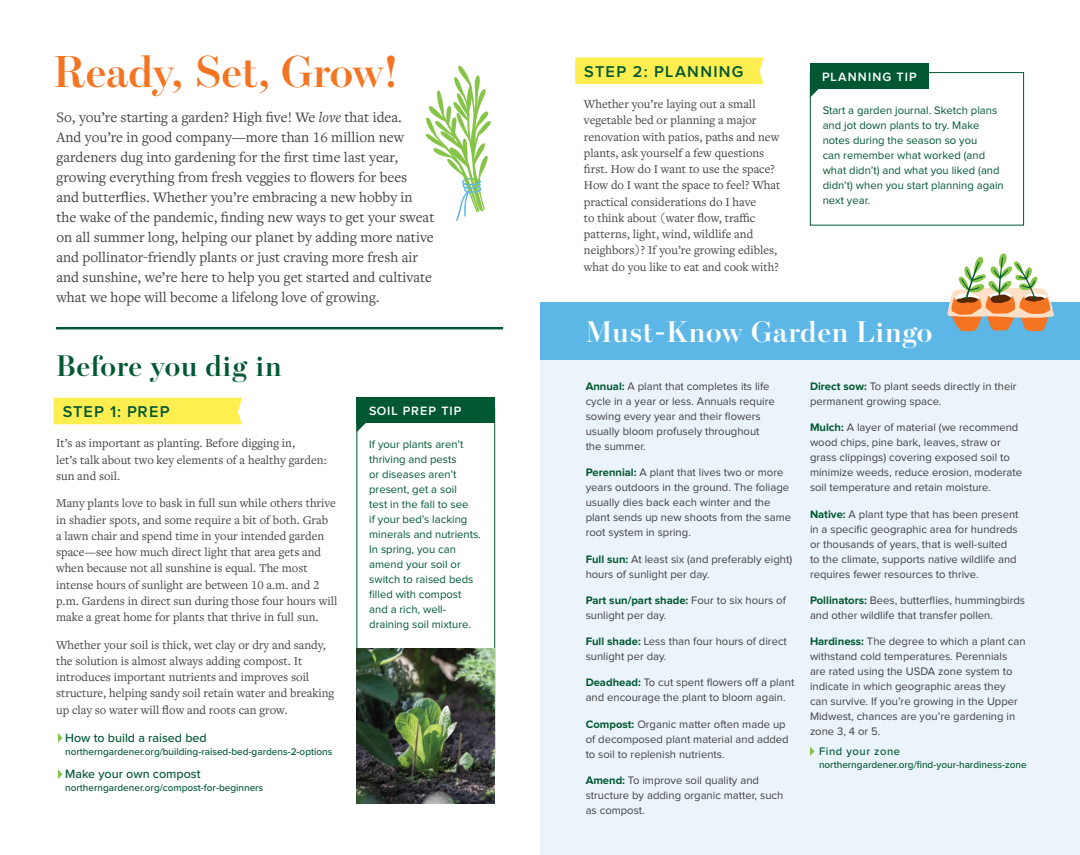
<style>
.page{position:relative;width:1080px;height:855px;background:#fff}
.page>*{position:absolute;margin:0;border:0;box-sizing:border-box;transform-origin:0 0}
.t1{font:600 45px "Escrow Banner";letter-spacing:-.01em;color:#f47421}
.t2{font:600 30px "Escrow Banner";letter-spacing:.025em;color:#fff}
.t3{font:600 30px "Escrow Banner";letter-spacing:.025em;color:#005833}
.t4{font:600 16.25px "Proxima Nova";letter-spacing:.08em;color:#005833}
.t5{font:15px/20px "Freight Text Pro";color:#414042}
.t6{font:12.5px/16.2px "Freight Text Pro";color:#414042}
.t7{font:500 12.5px "Proxima Nova";color:#005833}
.t8{font:600 12.5px "Proxima Nova";letter-spacing:.09em;color:#fff}
.t9{font:11.25px/15px "Proxima Nova";color:#414042}
.t10{font:11.25px/15px "Proxima Nova";color:#005833}
.t11{font:500 11.25px "Proxima Nova";letter-spacing:.05em;color:#005833}
.t12{font:500 10px "Proxima Nova";color:#005833}
.s1{font-style:italic}
.s2{font-weight:700;color:#005833}
</style>
<div class="page">
<div style="left:540px;top:352px;width:540px;height:503px;background:#ecf4fb"></div>
<div style="left:540px;top:302px;width:540px;height:58px;background:#5cb7e7"></div>
<div style="left:54px;top:398px;width:188px;height:26px;background:#ffee50"></div>
<svg style="left:58px;top:733px;width:5px;height:10px"></svg>
<svg style="left:58px;top:770px;width:5px;height:9px"></svg>
<svg style="left:810px;top:746px;width:5px;height:10px"></svg>
<svg style="left:426px;top:65px;width:65px;height:156px"></svg>
<hr style="left:56px;top:327px;width:447px;height:2px;background:#005833">
<div style="left:810px;top:72px;width:214px;height:153px;border:1px solid #005833"></div>
<div style="left:810px;top:63px;width:119px;height:25px;background:#005833"></div>
<svg style="left:810px;top:88px;width:14px;height:10px"></svg>
<div style="left:357px;top:398px;width:138px;height:25px;background:#005833"></div>
<svg style="left:357px;top:423px;width:9px;height:9px"></svg>
<div style="left:575px;top:57px;width:189px;height:27px;background:#ffee50"></div>
<img style="left:357px;top:648px;width:138px;height:156px">
<svg style="left:948px;top:253px;width:106px;height:78px"></svg>
<h1 class="t1" style="left:54px;top:46px;width:346px">Ready, Set, Grow!</h1>
<p class="t5" style="left:57px;top:107px;width:379px">So, you’re starting a garden? High five! We <span class="s1">love</span> that idea.<br>And you’re in good company—more than 16 million new gardeners dug into gardening for the first time last year, growing everything from fresh veggies to flowers for bees<br>and butterflies. Whether you’re embracing a new hobby in the wake of the pandemic, finding new ways to get your sweat on all summer long, helping our planet by adding more native and pollinator-friendly plants or just craving more fresh air and sunshine, we’re here to help you get started and cultivate what we hope will become a lifelong love of growing.</p>
<h2 class="t3" style="left:56px;top:348px;width:227px">Before you dig in</h2>
<h3 class="t4" style="left:63px;top:404px;width:109px">STEP 1: PREP</h3>
<p class="t6" style="left:56px;top:435px;width:272px">It’s as important as planting. Before digging in,<br>let’s talk about two key elements of a healthy garden: sun and soil.</p>
<p class="t6" style="left:56px;top:495px;width:283px">Many plants love to bask in full sun while others thrive in shadier spots, and some require a bit of both. Grab<br>a lawn chair and spend time in your intended garden space—see how much direct light that area gets and when because not all sunshine is equal. The most intense hours of sunlight are between 10 a.m. and 2 p.m. Gardens in direct sun during those four hours will make a great home for plants that thrive in full sun.</p>
<p class="t6" style="left:56px;top:636px;width:280px">Whether your soil is thick, wet clay or dry and sandy, the solution is almost always adding compost. It introduces important nutrients and improves soil structure, helping sandy soil retain water and breaking up clay so water will flow and roots can grow.</p>
<p class="t7" style="left:65px;top:729px;width:143px">How to build a raised bed</p>
<p class="t12" style="left:65px;top:744px;width:269px">northerngardener.org/building-raised-bed-gardens-2-options</p>
<p class="t7" style="left:65px;top:765px;width:137px">Make your own compost</p>
<p class="t12" style="left:65px;top:780px;width:200px">northerngardener.org/compost-for-beginners</p>
<p class="t8" style="left:369px;top:405px;width:94px">SOIL PREP TIP</p>
<p class="t10" style="left:369px;top:438px;width:113px">If your plants aren’t thriving and pests<br>or diseases aren’t present, get a soil<br>test in the fall to see<br>if your bed’s lacking minerals and nutrients.<br>In spring, you can amend your soil or switch to raised beds filled with compost and a rich, well&shy;draining soil mixture.</p>
<h3 class="t4" style="left:584px;top:64px;width:161px">STEP 2: PLANNING</h3>
<p class="t6" style="left:584px;top:96px;width:198px">Whether you’re laying out a small vegetable bed or planning a major renovation with patios, paths and new plants, ask yourself a few questions first. How do I want to use the space?<br>How do I want the space to feel? What practical considerations do I have<br>to think about (water flow, traffic patterns, light, wind, wildlife and neighbors)? If you’re growing edibles, what do you like to eat and cook with?</p>
<p class="t8" style="left:822px;top:71px;width:96px">PLANNING TIP</p>
<p class="t10" style="left:823px;top:103px;width:183px">Start a garden journal. Sketch plans and jot down plants to try. Make notes during the season so you<br>can remember what worked (and what didn’t) and what you liked (and didn’t) when you start planning again next year.</p>
<h2 class="t2" style="left:586px;top:315px;width:348px">Must-Know Garden Lingo</h2>
<p class="t9" style="left:586px;top:379px;width:191px"><span class="s2">Annual:</span> A plant that completes its life cycle in a year or less. Annuals require sowing every year and their flowers usually bloom profusely throughout the summer.</p>
<p class="t9" style="left:586px;top:466px;width:207px"><span class="s2">Perennial:</span> A plant that lives two or more years outdoors in the ground. The foliage usually dies back each winter and the plant sends up new shoots from the same root system in spring.</p>
<p class="t9" style="left:586px;top:552px;width:208px"><span class="s2">Full sun:</span> At least six (and preferably eight) hours of sunlight per day.</p>
<p class="t9" style="left:586px;top:593px;width:202px"><span class="s2">Part sun/part shade:</span> Four to six hours of sunlight per day.</p>
<p class="t9" style="left:586px;top:634px;width:203px"><span class="s2">Full shade:</span> Less than four hours of direct sunlight per day.</p>
<p class="t9" style="left:586px;top:676px;width:210px"><span class="s2">Deadhead:</span> To cut spent flowers off a plant and encourage the plant to bloom again.</p>
<p class="t9" style="left:586px;top:717px;width:205px"><span class="s2">Compost:</span> Organic matter often made up of decomposed plant material and added to soil to replenish nutrients.</p>
<p class="t9" style="left:586px;top:773px;width:199px"><span class="s2">Amend:</span> To improve soil quality and structure by adding organic matter, such as compost.</p>
<p class="t9" style="left:810px;top:379px;width:208px"><span class="s2">Direct sow:</span> To plant seeds directly in their permanent growing space.</p>
<p class="t9" style="left:810px;top:421px;width:214px"><span class="s2">Mulch:</span> A layer of material (we recommend wood chips, pine bark, leaves, straw or grass clippings) covering exposed soil to minimize weeds, reduce erosion, moderate soil temperature and retain moisture.</p>
<p class="t9" style="left:810px;top:507px;width:210px"><span class="s2">Native:</span> A plant type that has been present in a specific geographic area for hundreds or thousands of years, that is well-suited to the climate, supports native wildlife and requires fewer resources to thrive.</p>
<p class="t9" style="left:810px;top:593px;width:217px"><span class="s2">Pollinators:</span> Bees, butterflies, hummingbirds and other wildlife that transfer pollen.</p>
<p class="t9" style="left:810px;top:634px;width:217px"><span class="s2">Hardiness:</span> The degree to which a plant can withstand cold temperatures. Perennials are rated using the USDA zone system to indicate in which geographic areas they can survive. If you’re growing in the Upper Midwest, chances are you’re gardening in zone 3, 4 or 5.</p>
<p class="t11" style="left:819px;top:743px;width:83px">Find your zone</p>
<p class="t12" style="left:819px;top:757px;width:209px">northerngardener.org/find-your-hardiness-zone</p>
</div>
